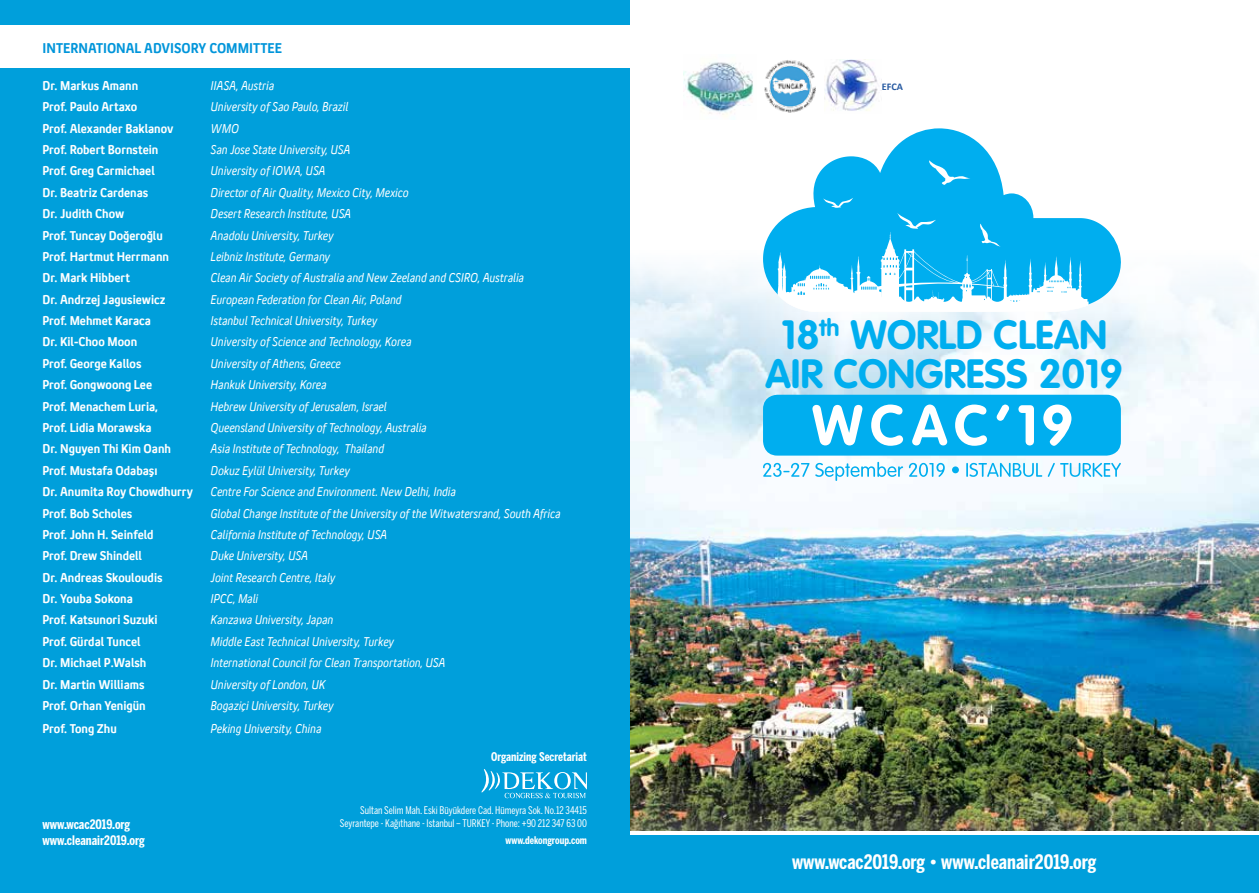
<style>
.page{position:relative;width:1259px;height:893px;background:#fff}
.page>*{position:absolute;margin:0;border:0;box-sizing:border-box;transform-origin:0 0}
.t1{font:40.35px/38.4px "VAG Rounded Bold Tr";color:#00aeef;text-align:center}
.t2{font:700 19.8px "Benton Sans Comp";color:#fff}
.t3{font:700 15px "Turkcell Satura";color:#0095da}
.t4{font:italic 13.5px "Turkcell Satura";color:#fff}
.t5{font:700 13.5px "Turkcell Satura";color:#fff}
.t6{font:700 13.05px/15.6px "Benton Sans Comp";color:#fff}
.t7{font:700 12px "Benton Sans Comp";color:#fff}
.t8{font:10.5px/12.6px "Benton Sans Comp";color:#fff;text-align:right}
.t9{font:700 10.5px "Benton Sans Comp";color:#fff}
.t10{font:700 10.2px "Calibri";color:#275aa1}
</style>
<div class="page">
<img style="left:629px;top:236px;width:630px;height:594px">
<div style="left:629px;top:835px;width:630px;height:58px;background:#009fdb"></div>
<div style="left:0;top:0;width:629px;height:893px;background:#009fdb"></div>
<svg style="left:481px;top:769px;width:106px;height:29px"></svg>
<img style="left:764px;top:60px;width:52px;height:53px">
<img style="left:683px;top:62px;width:71px;height:55px">
<img style="left:824px;top:59px;width:58px;height:52px">
<div style="left:0;top:26px;width:629px;height:42px;background:#fff"></div>
<svg style="left:763px;top:128px;width:359px;height:183px"></svg>
<svg style="left:928px;top:160px;width:42px;height:25px"></svg>
<svg style="left:774px;top:198px;width:315px;height:114px"></svg>
<div style="left:763px;top:395px;width:358px;height:61px;background:#00aeef;border-radius:14px"></div>
<svg style="left:812px;top:405px;width:50px;height:40px"></svg>
<svg style="left:871px;top:405px;width:32px;height:41px"></svg>
<svg style="left:912px;top:405px;width:35px;height:40px"></svg>
<svg style="left:955px;top:405px;width:32px;height:41px"></svg>
<svg style="left:996px;top:405px;width:13px;height:16px"></svg>
<svg style="left:1018px;top:405px;width:16px;height:40px"></svg>
<svg style="left:1043px;top:405px;width:28px;height:41px"></svg>
<svg style="left:763px;top:463px;width:46px;height:14px"></svg>
<svg style="left:815px;top:462px;width:88px;height:19px"></svg>
<svg style="left:909px;top:463px;width:35px;height:14px"></svg>
<div style="left:952px;top:466px;width:7px;height:7px;background:#00aeef;border-radius:50%"></div>
<svg style="left:966px;top:463px;width:88px;height:14px"></svg>
<svg style="left:1060px;top:463px;width:61px;height:14px"></svg>
<p class="t3" style="left:43px;top:40px;width:241px">INTERNATIONAL ADVISORY COMMITTEE</p>
<p class="t5" style="left:43px;top:78px;width:97px">Dr. Markus Amann</p>
<p class="t4" style="left:211px;top:79px;width:65px">IIASA, Austria</p>
<p class="t5" style="left:43px;top:100px;width:96px">Prof. Paulo Artaxo</p>
<p class="t4" style="left:211px;top:100px;width:139px">University of Sao Paulo, Brazil</p>
<p class="t5" style="left:43px;top:121px;width:132px">Prof. Alexander Baklanov</p>
<p class="t4" style="left:211px;top:121px;width:30px">WMO</p>
<p class="t5" style="left:43px;top:142px;width:117px">Prof. Robert Bornstein</p>
<p class="t4" style="left:211px;top:143px;width:141px">San Jose State University, USA</p>
<p class="t5" style="left:43px;top:164px;width:114px">Prof. Greg Carmichael</p>
<p class="t4" style="left:211px;top:164px;width:116px">University of IOWA, USA</p>
<p class="t5" style="left:43px;top:185px;width:107px">Dr. Beatriz Cardenas</p>
<p class="t4" style="left:211px;top:186px;width:199px">Director of Air Quality, Mexico City, Mexico</p>
<p class="t5" style="left:43px;top:207px;width:83px">Dr. Judith Chow</p>
<p class="t4" style="left:211px;top:207px;width:142px">Desert Research Institute, USA</p>
<p class="t5" style="left:43px;top:228px;width:122px">Prof. Tuncay Doğeroğlu</p>
<p class="t4" style="left:211px;top:228px;width:125px">Anadolu University, Turkey</p>
<p class="t5" style="left:43px;top:249px;width:128px">Prof. Hartmut Herrmann</p>
<p class="t4" style="left:211px;top:250px;width:121px">Leibniz Institute, Germany</p>
<p class="t5" style="left:43px;top:271px;width:89px">Dr. Mark Hibbert</p>
<p class="t4" style="left:211px;top:271px;width:315px">Clean Air Society of Australia and New Zeeland and CSIRO, Australia</p>
<p class="t5" style="left:43px;top:292px;width:124px">Dr. Andrzej Jagusiewicz</p>
<p class="t4" style="left:211px;top:292px;width:192px">European Federation for Clean Air, Poland</p>
<p class="t5" style="left:43px;top:313px;width:110px">Prof. Mehmet Karaca</p>
<p class="t4" style="left:211px;top:314px;width:168px">Istanbul Technical University, Turkey</p>
<p class="t5" style="left:43px;top:335px;width:96px">Dr. Kil-Choo Moon</p>
<p class="t4" style="left:211px;top:335px;width:202px">University of Science and Technology, Korea</p>
<p class="t5" style="left:43px;top:356px;width:100px">Prof. George Kallos</p>
<p class="t4" style="left:211px;top:357px;width:132px">University of Athens, Greece</p>
<p class="t5" style="left:43px;top:378px;width:111px">Prof. Gongwoong Lee</p>
<p class="t4" style="left:211px;top:378px;width:118px">Hankuk University, Korea</p>
<p class="t5" style="left:43px;top:399px;width:117px">Prof. Menachem Luria,</p>
<p class="t4" style="left:211px;top:399px;width:178px">Hebrew University of Jerusalem, Israel</p>
<p class="t5" style="left:43px;top:420px;width:110px">Prof. Lidia Morawska</p>
<p class="t4" style="left:211px;top:421px;width:218px">Queensland University of Technology, Australia</p>
<p class="t5" style="left:43px;top:442px;width:130px">Dr. Nguyen Thi Kim Oanh</p>
<p class="t4" style="left:211px;top:442px;width:175px">Asia Institute of Technology, Thailand</p>
<p class="t5" style="left:43px;top:463px;width:116px">Prof. Mustafa Odabaşı</p>
<p class="t4" style="left:211px;top:464px;width:141px">Dokuz Eylül University, Turkey</p>
<p class="t5" style="left:43px;top:485px;width:152px">Dr. Anumita Roy Chowdhurry</p>
<p class="t4" style="left:211px;top:485px;width:247px">Centre For Science and Environment. New Delhi, India</p>
<p class="t5" style="left:43px;top:506px;width:91px">Prof. Bob Scholes</p>
<p class="t4" style="left:211px;top:506px;width:351px">Global Change Institute of the University of the Witwatersrand, South Africa</p>
<p class="t5" style="left:43px;top:527px;width:113px">Prof. John H. Seinfeld</p>
<p class="t4" style="left:211px;top:528px;width:178px">California Institute of Technology, USA</p>
<p class="t5" style="left:43px;top:549px;width:101px">Prof. Drew Shindell</p>
<p class="t4" style="left:211px;top:549px;width:99px">Duke University, USA</p>
<p class="t5" style="left:43px;top:570px;width:122px">Dr. Andreas Skouloudis</p>
<p class="t4" style="left:211px;top:570px;width:126px">Joint Research Centre, Italy</p>
<p class="t5" style="left:43px;top:591px;width:92px">Dr. Youba Sokona</p>
<p class="t4" style="left:211px;top:592px;width:49px">IPCC, Mali</p>
<p class="t5" style="left:43px;top:613px;width:117px">Prof. Katsunori Suzuki</p>
<p class="t4" style="left:211px;top:613px;width:124px">Kanzawa University, Japan</p>
<p class="t5" style="left:43px;top:634px;width:99px">Prof. Gürdal Tuncel</p>
<p class="t4" style="left:211px;top:635px;width:185px">Middle East Technical University, Turkey</p>
<p class="t5" style="left:43px;top:656px;width:105px">Dr. Michael P.Walsh</p>
<p class="t4" style="left:211px;top:656px;width:236px">International Council for Clean Transportation, USA</p>
<p class="t5" style="left:43px;top:677px;width:103px">Dr. Martin Williams</p>
<p class="t4" style="left:211px;top:677px;width:116px">University of London, UK</p>
<p class="t5" style="left:43px;top:698px;width:105px">Prof. Orhan Yenigün</p>
<p class="t4" style="left:211px;top:699px;width:125px">Bogaziçi University, Turkey</p>
<p class="t5" style="left:43px;top:721px;width:76px">Prof. Tong Zhu</p>
<p class="t4" style="left:211px;top:721px;width:112px">Peking University, China</p>
<p class="t6" style="left:43px;top:816px;width:104px">www.wcac2019.org www.cleanair2019.org</p>
<p class="t7" style="left:491px;top:750px;width:97px">Organizing Secretariat</p>
<p class="t8" style="left:340px;top:804px;width:249px">Sultan Selim Mah. Eski Büyükdere Cad. Hümeyra Sok. No.12 34415<br>Seyrantepe - Kağıthane - Istanbul – TURKEY - Phone: +90 212 347 63 00</p>
<p class="t9" style="left:505px;top:834px;width:83px">www.dekongroup.com</p>
<p class="t10" style="left:882px;top:80px;width:23px">EFCA</p>
<h1 class="t1" style="left:765px;top:315px;width:359px">18<sup>th</sup> WORLD CLEAN<br>AIR CONGRESS 2019</h1>
<h2 class="t2" style="left:792px;top:850px;width:306px">www.wcac2019.org • www.cleanair2019.org</h2>
</div>
